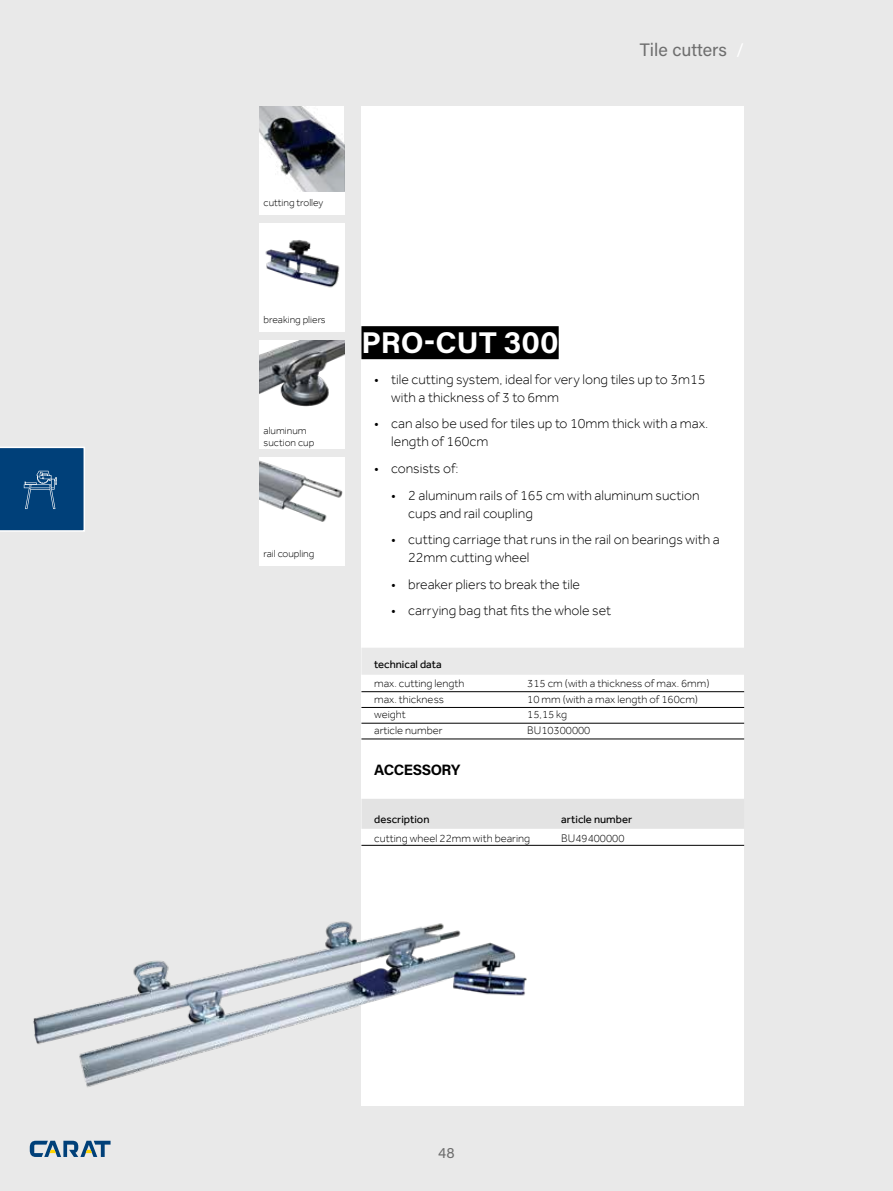
<style>
.page{position:relative;width:893px;height:1191px;background:#e9e9e9}
.page>*{position:absolute;margin:0;border:0;box-sizing:border-box;transform-origin:0 0}
.t1{font:700 30px "Acumin Pro";color:#fff}
.t2{font:18px "Acumin Pro";color:#6e6e6e}
.t3{font:700 15px "Acumin Pro";letter-spacing:-.03em;color:#000}
.t4{font:15px "Acumin Pro";color:#6e6e6e}
.t5{font:300 14.25px/18px "Effra";color:#000}
.t6{font:300 11.25px "Effra";color:#000}
.t7{font:11.25px "Effra";color:#000}
.t8{font:300 10.5px/12px "Effra";color:#000}
.s1{color:#fff}
</style>
<div class="page">
<div style="left:361px;top:106px;width:383px;height:1000px;background:#fff"></div>
<div style="left:361px;top:326px;width:198px;height:33px;background:#000"></div>
<div style="left:361px;top:647px;width:383px;height:27px;background:#e9e9e9"></div>
<hr style="left:361px;top:691px;width:383px;height:1px;background:#000">
<hr style="left:361px;top:707px;width:383px;height:1px;background:#000">
<hr style="left:361px;top:723px;width:383px;height:1px;background:#000">
<hr style="left:361px;top:738px;width:383px;height:1px;background:#000">
<div style="left:361px;top:799px;width:383px;height:30px;background:#e3e3e3"></div>
<hr style="left:361px;top:845px;width:383px;height:1px;background:#000">
<div style="left:259px;top:191px;width:85px;height:24px;background:#fff"></div>
<div style="left:259px;top:308px;width:85px;height:24px;background:#fff"></div>
<div style="left:259px;top:425px;width:85px;height:23px;background:#fff"></div>
<div style="left:259px;top:542px;width:85px;height:23px;background:#fff"></div>
<img style="left:33px;top:921px;width:494px;height:166px">
<div style="left:259px;top:223px;width:85px;height:85px;background:#fff"></div>
<img style="left:265px;top:240px;width:75px;height:48px">
<div style="left:259px;top:340px;width:85px;height:85px;background:#fff"></div>
<img style="left:259px;top:340px;width:85px;height:67px">
<div style="left:259px;top:457px;width:85px;height:85px;background:#fff"></div>
<img style="left:259px;top:460px;width:84px;height:62px">
<img style="left:259px;top:106px;width:85px;height:85px">
<svg style="left:30px;top:1140px;width:81px;height:17px"></svg>
<svg style="left:0;top:447px;width:85px;height:84px;background:#114c82"></svg>
<p class="t2" style="left:640px;top:37px;width:106px">Tile cutters <span class="s1">/</span></p>
<p class="t8" style="left:264px;top:197px;width:61px">cutting trolley</p>
<p class="t8" style="left:264px;top:314px;width:64px">breaking pliers</p>
<p class="t8" style="left:264px;top:425px;width:52px">aluminum suction cup</p>
<p class="t8" style="left:264px;top:548px;width:52px">rail coupling</p>
<h1 class="t1" style="left:361px;top:321px;width:199px">PRO-CUT 300</h1>
<p class="t5" style="left:391px;top:370px;width:316px;text-indent:-17px">• tile cutting system, ideal for very long tiles up to 3m15 with a thickness of 3 to 6mm</p>
<p class="t5" style="left:391px;top:414px;width:319px;text-indent:-17px">• can also be used for tiles up to 10mm thick with a max. length of 160cm</p>
<p class="t5" style="left:374px;top:459px;width:86px">• consists of:</p>
<p class="t5" style="left:408px;top:485px;width:293px;text-indent:-17px">• 2 aluminum rails of 165 cm with aluminum suction cups and rail coupling</p>
<p class="t5" style="left:408px;top:530px;width:313px;text-indent:-17px">• cutting carriage that runs in the rail on bearings with a<br>22mm cutting wheel</p>
<p class="t5" style="left:391px;top:574px;width:190px">• breaker pliers to break the tile</p>
<p class="t5" style="left:391px;top:601px;width:222px">• carrying bag that fits the whole set</p>
<p class="t7" style="left:374px;top:657px;width:69px">technical data</p>
<p class="t6" style="left:374px;top:676px;width:92px">max. cutting length</p>
<p class="t6" style="left:527px;top:676px;width:184px">315 cm (with a thickness of max. 6mm)</p>
<p class="t6" style="left:374px;top:692px;width:71px">max. thickness</p>
<p class="t6" style="left:527px;top:692px;width:172px">10 mm (with a max length of 160cm)</p>
<p class="t6" style="left:374px;top:708px;width:33px">weight</p>
<p class="t6" style="left:527px;top:708px;width:41px">15,15 kg</p>
<p class="t6" style="left:374px;top:723px;width:70px">article number</p>
<p class="t6" style="left:527px;top:723px;width:65px">BU10300000</p>
<p class="t3" style="left:374px;top:759px;width:88px">ACCESSORY</p>
<p class="t7" style="left:374px;top:812px;width:57px">description</p>
<p class="t7" style="left:561px;top:812px;width:72px">article number</p>
<p class="t6" style="left:374px;top:831px;width:158px">cutting wheel 22mm with bearing</p>
<p class="t6" style="left:561px;top:831px;width:65px">BU49400000</p>
<p class="t4" style="left:438px;top:1142px;width:18px">48</p>
</div>
